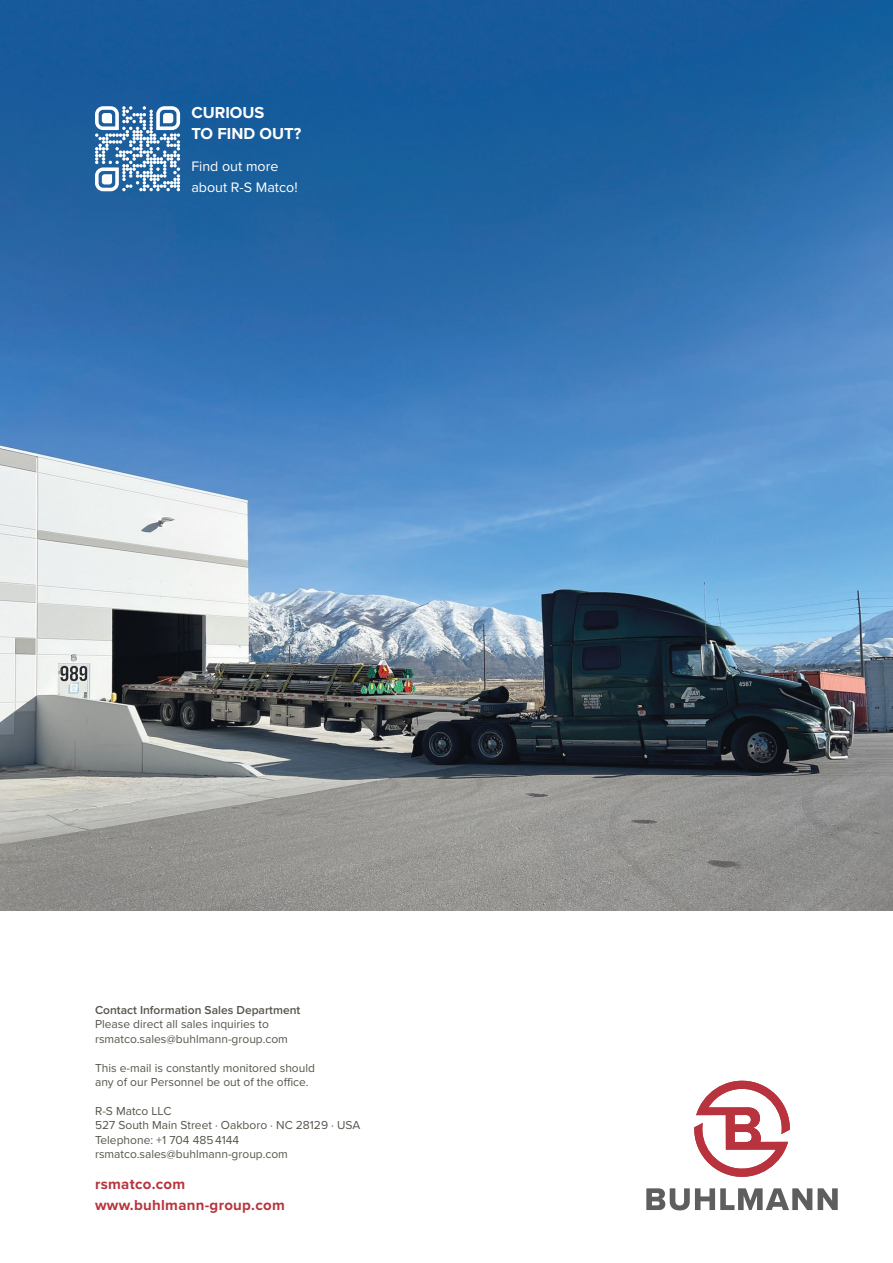
<style>
.page{position:relative;width:893px;height:1263px;background:#fff}
.page>*{position:absolute;margin:0;border:0;box-sizing:border-box;transform-origin:0 0}
.t1{font:700 16.5px/21px "Proxima Nova";color:#fff}
.t2{font:700 15px/21px "Proxima Nova";letter-spacing:.02em;color:#b8333d}
.t3{font:14.25px/21px "Proxima Nova";color:#fff}
.t4{font:12px/14.4px "Proxima Nova";color:#57544b}
.t5{font:600 12px "Proxima Nova";color:#57544b}
</style>
<div class="page">
<svg style="left:646px;top:1188px;width:166px;height:22px"></svg>
<svg style="left:818px;top:1188px;width:20px;height:22px"></svg>
<svg style="left:694px;top:1080px;width:96px;height:97px"></svg>
<img style="left:0;top:0;width:893px;height:910px">
<svg style="left:95px;top:106px;width:85px;height:85px"></svg>
<h1 class="t1" style="left:191px;top:102px;width:111px">CURIOUS<br>TO FIND OUT?</h1>
<p class="t3" style="left:191px;top:155px;width:108px">Find out more about R-S Matco!</p>
<p class="t5" style="left:95px;top:1001px;width:207px">Contact Information Sales Department</p>
<p class="t4" style="left:95px;top:1016px;width:194px">Please direct all sales inquiries to rsmatco.sales@buhlmann-group.com</p>
<p class="t4" style="left:95px;top:1060px;width:222px">This e-mail is constantly monitored should any of our Personnel be out of the office.</p>
<p class="t4" style="left:95px;top:1103px;width:267px">R-S Matco LLC<br>527 South Main Street ∙ Oakboro ∙ NC 28129 ∙ USA<br>Telephone: +1 704 485 4144 rsmatco.sales@buhlmann-group.com</p>
<p class="t2" style="left:95px;top:1173px;width:191px">rsmatco.com www.buhlmann-group.com</p>
</div>
